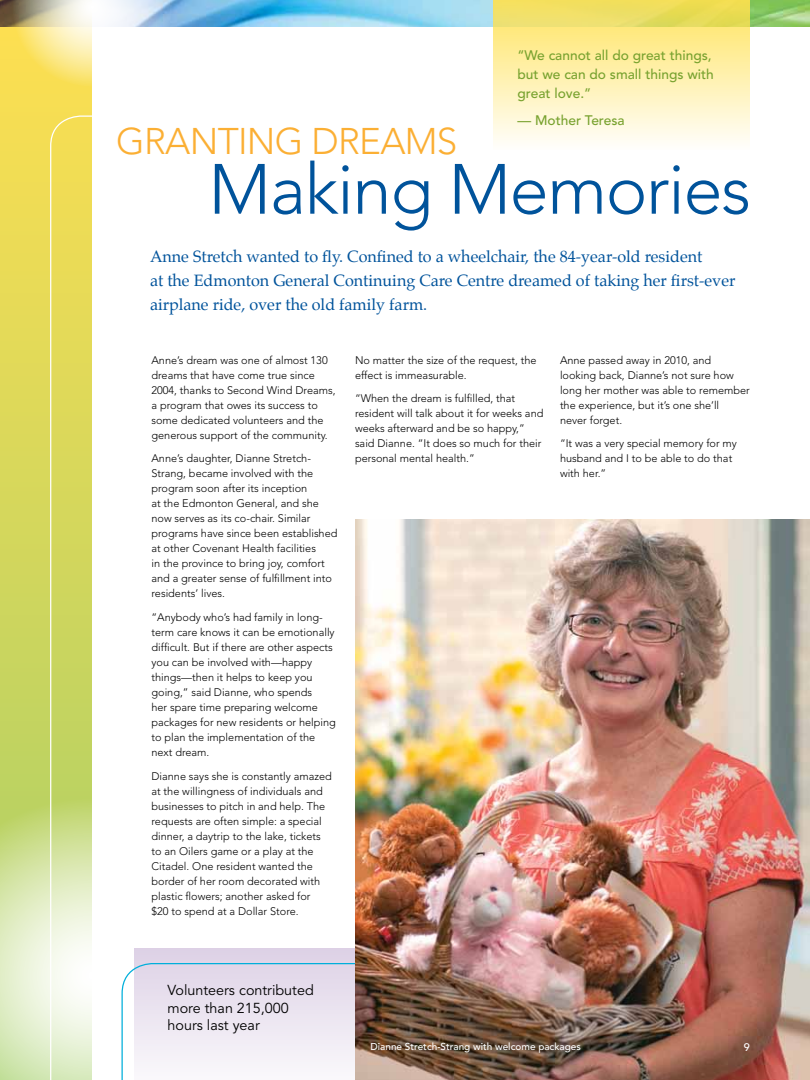
<style>
.page{position:relative;width:810px;height:1080px;background:#fff}
.page>*{position:absolute;margin:0;border:0;box-sizing:border-box;transform-origin:0 0}
.t1{font:300 70.25px "Avenir";letter-spacing:-.02em;color:#00539b}
.t2{font:300 36.88px "Avenir";letter-spacing:-.02em;color:#fbaf34}
.t3{font:16.12px/23.8px "Palatino";color:#00539b}
.t4{font:14.38px/17.5px "Avenir";color:#000}
.t5{font:500 13.75px/18.8px "Avenir";color:#78a22f}
.t6{font:300 11px/15px "Avenir";color:#000}
.t7{font:500 11px "Avenir";color:#fff}
.t8{font:500 10px "Avenir";color:#fff}
</style>
<div class="page">
<img style="left:355px;top:519px;width:455px;height:561px">
<img style="left:173px;top:0;width:637px;height:27px">
<svg style="left:0;top:0;width:91px;height:797px;background:#dbd759"></svg>
<div style="left:12px;top:0;width:161px;height:88px;background:#fff;opacity:.75"></div>
<svg style="left:49px;top:115px;width:43px;height:682px;background:#dad95f"></svg>
<div style="left:0;top:797px;width:270px;height:283px;background:#fff;opacity:.75"></div>
<svg style="left:493px;top:0;width:257px;height:142px;background:#fbeea6"></svg>
<div style="left:135px;top:948px;width:220px;height:132px;background:#ded3e7"></div>
<svg style="left:121px;top:962px;width:235px;height:118px"></svg>
<hr style="left:0;top:532px;width:1px;height:160px;background:#ffe14f">
<hr style="left:0;top:948px;width:1px;height:132px;background:#8d64aa">
<p class="t2" style="left:116px;top:120px;width:343px">GRANTING DREAMS</p>
<p class="t5" style="left:518px;top:46px;width:198px">“We cannot all do great things, but we can do small things with great love.”</p>
<p class="t5" style="left:518px;top:111px;width:109px">— M other Teresa</p>
<p class="t1" style="left:209px;top:148px;width:544px">Making Memories</p>
<p class="t3" style="left:150px;top:245px;width:587px">Anne Stretch wanted to fly. Confined to a wheelchair, the 84-year-old resident<br>at the Edmonton General Continuing Care Centre dreamed of taking her first-ever airplane ride, over the old family farm.</p>
<p class="t6" style="left:151px;top:352px;width:186px">Anne’s dream was one of almost 130 dreams that have come true since 2004, thanks to Second Wind Dreams, a program that owes its success to some dedicated volunteers and the generous support of the community.</p>
<p class="t6" style="left:151px;top:451px;width:188px">Anne’s daughter, Dianne Stretch-Strang, became involved with the program soon after its inception<br>at the Edmonton General, and she now serves as its co-chair. Similar programs have since been established at other Covenant Health facilities<br>in the province to bring joy, comfort and a greater sense of fulfillment into residents’ lives.</p>
<p class="t6" style="left:151px;top:610px;width:186px">“Anybody who’s had family in long&shy;term care knows it can be emotionally difficult. But if there are other aspects you can be involved with—happy things—then it helps to keep you going,” said Dianne, who spends<br>her spare time preparing welcome packages for new residents or helping to plan the implementation of the next dream.</p>
<p class="t6" style="left:151px;top:769px;width:182px">Dianne says she is constantly amazed at the willingness of individuals and businesses to pitch in and help. The requests are often simple: a special dinner, a daytrip to the lake, tickets to an Oilers game or a play at the Citadel. One resident wanted the border of her room decorated with plastic flowers; another asked for<br>$20 to spend at a Dollar Store.</p>
<p class="t6" style="left:355px;top:352px;width:183px">No matter the size of the request, the effect is immeasurable.</p>
<p class="t6" style="left:355px;top:391px;width:190px">“When the dream is fulfilled, that resident will talk about it for weeks and weeks afterward and be so happy,” said Dianne. “It does so much for their personal mental health.”</p>
<p class="t6" style="left:560px;top:352px;width:191px">Anne passed away in 2010, and looking back, Dianne’s not sure how long her mother was able to remember the experience, but it’s one she’ll<br>never forget.</p>
<p class="t6" style="left:560px;top:436px;width:178px">“It was a very special memory for my husband and I to be able to do that with her.”</p>
<p class="t4" style="left:168px;top:982px;width:148px">Volunteers contributed more than 215,000 hours last year</p>
<p class="t8" style="left:370px;top:1041px;width:212px">Dianne Stretch-Strang with welcome packages</p>
<p class="t7" style="left:744px;top:1041px;width:8px">9</p>
</div>
